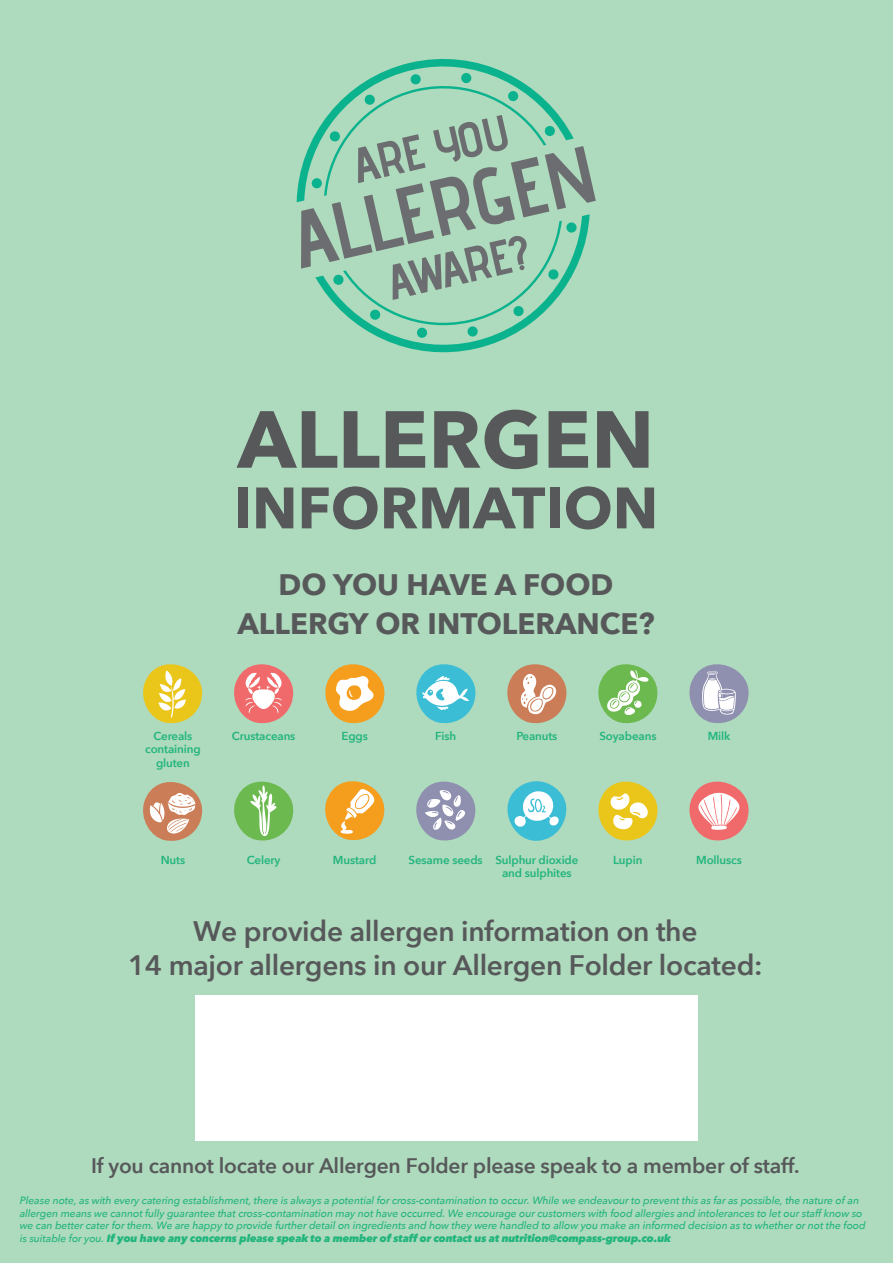
<style>
.page{position:relative;width:893px;height:1263px;background:#aedabd}
.page>*{position:absolute;margin:0;border:0;box-sizing:border-box;transform-origin:0 0}
.t1{font:700 79.88px "Avenir Next";color:#57585a}
.t2{font:700 57.68px "Avenir Next";color:#57585a}
.t3{font:700 29.55px/38.5px "Avenir Next";color:#57585a;text-align:center}
.t4{font:600 28.12px/33.8px "Avenir Next";letter-spacing:-.01em;color:#57585a;text-align:center}
.t5{font:600 21px "Avenir Next";letter-spacing:-.01em;color:#57585a}
.t6{font:600 11.55px/13.2px "Avenir Next";letter-spacing:-.01em;color:#22b57e;text-align:center}
.t7{font:italic 500 10.5px/12.6px "Avenir Next";letter-spacing:-.01em;color:#22b57e}
.s1{font-weight:800}
</style>
<div class="page">
<div style="left:195px;top:995px;width:502px;height:145px;background:#fff"></div>
<svg style="left:143px;top:782px;width:60px;height:59px"></svg>
<svg style="left:325px;top:664px;width:60px;height:60px"></svg>
<svg style="left:234px;top:664px;width:60px;height:60px"></svg>
<svg style="left:143px;top:664px;width:60px;height:60px"></svg>
<svg style="left:325px;top:781px;width:60px;height:60px"></svg>
<svg style="left:416px;top:664px;width:60px;height:60px"></svg>
<svg style="left:507px;top:664px;width:60px;height:60px"></svg>
<svg style="left:689px;top:664px;width:60px;height:60px"></svg>
<svg style="left:234px;top:781px;width:60px;height:60px"></svg>
<svg style="left:598px;top:781px;width:60px;height:60px"></svg>
<svg style="left:598px;top:664px;width:60px;height:60px"></svg>
<svg style="left:689px;top:781px;width:60px;height:60px"></svg>
<svg style="left:416px;top:781px;width:151px;height:60px"></svg>
<svg style="left:297px;top:58px;width:299px;height:295px"></svg>
<h1 class="t1" style="left:238px;top:371px;width:418px">ALLERGEN</h1>
<h2 class="t2" style="left:234px;top:458px;width:426px">INFORMATION</h2>
<h3 class="t3" style="left:237px;top:565px;width:419px">DO YOU HAVE A FOOD<br>ALLERGY OR INTOLERANCE?</h3>
<p class="t6" style="left:145px;top:729px;width:57px">Cereals containing gluten</p>
<p class="t6" style="left:232px;top:729px;width:65px">Crustaceans</p>
<p class="t6" style="left:161px;top:853px;width:26px">Nuts</p>
<p class="t6" style="left:247px;top:853px;width:35px">Celery</p>
<p class="t6" style="left:341px;top:729px;width:28px">Eggs</p>
<p class="t6" style="left:435px;top:729px;width:23px">Fish</p>
<p class="t6" style="left:516px;top:729px;width:43px">Peanuts</p>
<p class="t6" style="left:599px;top:729px;width:59px">Soyabeans</p>
<p class="t6" style="left:333px;top:853px;width:45px">Mustard</p>
<p class="t6" style="left:409px;top:853px;width:76px">Sesame seeds</p>
<p class="t6" style="left:495px;top:853px;width:85px">Sulphur dioxide and sulphites</p>
<p class="t6" style="left:613px;top:853px;width:31px">Lupin</p>
<p class="t6" style="left:708px;top:729px;width:24px">Milk</p>
<p class="t6" style="left:696px;top:853px;width:47px">Molluscs</p>
<h3 class="t4" style="left:128px;top:914px;width:636px">We provide allergen information on the<br>14 major allergens in our Allergen Folder located:</h3>
<h3 class="t5" style="left:91px;top:1148px;width:710px">If you cannot locate our Allergen Folder please speak to a member of staff.</h3>
<p class="t7" style="left:20px;top:1194px;width:847px">Please note, as with every catering establishment, there is always a potential for cross-contamination to occur. While we endeavour to prevent this as far as possible, the nature of an allergen means we cannot fully guarantee that cross-contamination may not have occurred. We encourage our customers with food allergies and intolerances to let our staff know so we can better cater for them. We are happy to provide further detail on ingredients and how they were handled to allow you make an informed decision as to whether or not the food is suitable for you. <span class="s1">If you have any concerns please speak to a member of staff or contact us at nutrition@compass-group.co.uk</span></p>
</div>
